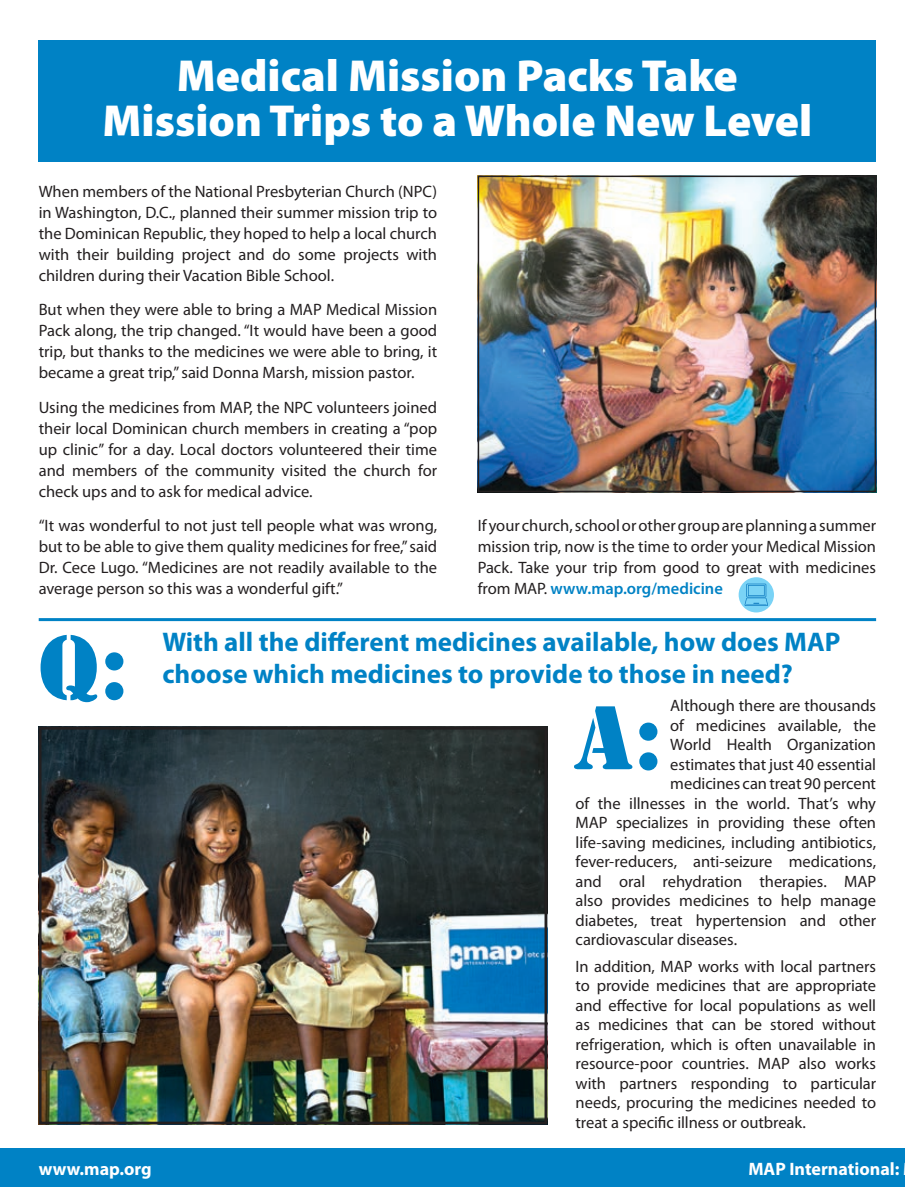
<style>
.page{position:relative;width:905px;height:1187px;background:#fff}
.page>*{position:absolute;margin:0;border:0;box-sizing:border-box;transform-origin:0 0}
.t1{font:84px "Stencil Std";color:#0082c5}
.t2{font:900 45px/45px "Myriad Pro";color:#fff;text-align:center}
.t3{font:700 27px/32.4px "Myriad Pro";color:#0082c5}
.t4{font:700 18px "Myriad Pro";color:#fff}
.t5{font:16.5px/21px "Myriad Pro";color:#231f20;text-align:justify}
.s1{font-weight:600;color:#0082c5}
</style>
<div class="page">
<div style="left:0;top:1148px;width:905px;height:38px;background:#0082c5"></div>
<img style="left:480px;top:178px;width:393px;height:311px">
<div style="left:477px;top:175px;width:399px;height:317px;border:2px solid #231f20"></div>
<div style="left:39px;top:40px;width:837px;height:122px;background:#0082c5"></div>
<hr style="left:39px;top:618px;width:837px;height:3px;background:#0082c5">
<img style="left:43px;top:730px;width:500px;height:390px">
<div style="left:39px;top:726px;width:508px;height:398px;border:3px solid #231f20"></div>
<div style="left:738px;top:577px;width:36px;height:35px;background:#7ad3f6;border-radius:50%"></div>
<svg style="left:744px;top:583px;width:24px;height:23px"></svg>
<h2 class="t2" style="left:102px;top:54px;width:711px">Medical Mission Packs Take<br>Mission Trips to a Whole New Level</h2>
<p class="t5" style="left:39px;top:180px;width:400px">When members of the National Presbyterian Church (NPC) in Washington, D.C., planned their summer mission trip to the Dominican Republic, they hoped to help a local church with their building project and do some projects with children during their Vacation Bible School.</p>
<p class="t5" style="left:39px;top:299px;width:400px">But when they were able to bring a MAP Medical Mission Pack along, the trip changed. “It would have been a good trip, but thanks to the medicines we were able to bring, it became a great trip,” said Donna Marsh, mission pastor.</p>
<p class="t5" style="left:39px;top:396px;width:400px">Using the medicines from MAP, the NPC volunteers joined their local Dominican church members in creating a “pop up clinic” for a day. Local doctors volunteered their time and members of the community visited the church for check ups and to ask for medical advice.</p>
<p class="t5" style="left:39px;top:515px;width:400px">“It was wonderful to not just tell people what was wrong, but to be able to give them quality medicines for free,” said Dr. Cece Lugo. “Medicines are not readily available to the average person so this was a wonderful gift.”</p>
<p class="t5" style="left:477px;top:515px;width:400px">If your church, school or other group are planning a summer mission trip, now is the time to order your Medical Mission Pack. Take your trip from good to great with medicines from MAP. <span class="s1">www.map.org/medicine</span></p>
<h1 class="t1" style="left:39px;top:613px;width:92px">Q:</h1>
<h3 class="t3" style="left:162px;top:624px;width:679px">With all the different medicines available, how does MAP choose which medicines to provide to those in need?</h3>
<p class="t5" style="left:670px;top:694px;width:207px">Although there are thousands</p>
<p class="t5" style="left:670px;top:714px;width:207px">of medicines available, the</p>
<p class="t5" style="left:670px;top:733px;width:207px">World Health Organization</p>
<p class="t5" style="left:670px;top:753px;width:207px">estimates that just 40 essential</p>
<p class="t5" style="left:670px;top:772px;width:207px">medicines can treat 90 percent</p>
<p class="t5" style="left:575px;top:792px;width:302px">of the illnesses in the world. That’s why</p>
<p class="t5" style="left:575px;top:811px;width:302px">MAP specializes in providing these often</p>
<p class="t5" style="left:575px;top:831px;width:302px">life-saving medicines, including antibiotics,</p>
<p class="t5" style="left:575px;top:850px;width:302px">fever-reducers, anti-seizure medications,</p>
<p class="t5" style="left:575px;top:870px;width:302px">and oral rehydration therapies. MAP</p>
<p class="t5" style="left:575px;top:889px;width:302px">also provides medicines to help manage</p>
<p class="t5" style="left:575px;top:909px;width:302px">diabetes, treat hypertension and other</p>
<p class="t5" style="left:575px;top:928px;width:163px">cardiovascular diseases.</p>
<p class="t5" style="left:575px;top:955px;width:302px;line-height:19.5px">In addition, MAP works with local partners to provide medicines that are appropriate and effective for local populations as well as medicines that can be stored without refrigeration, which is often unavailable in resource-poor countries. MAP also works with partners responding to particular needs, procuring the medicines needed to treat a specific illness or outbreak.</p>
<h1 class="t1" style="left:574px;top:683px;width:90px">A:</h1>
<p class="t4" style="left:39px;top:1157px;width:114px">www.map.org</p>
<p class="t4" style="left:748px;top:1157px;width:153px">MAP International:</p>
</div>
